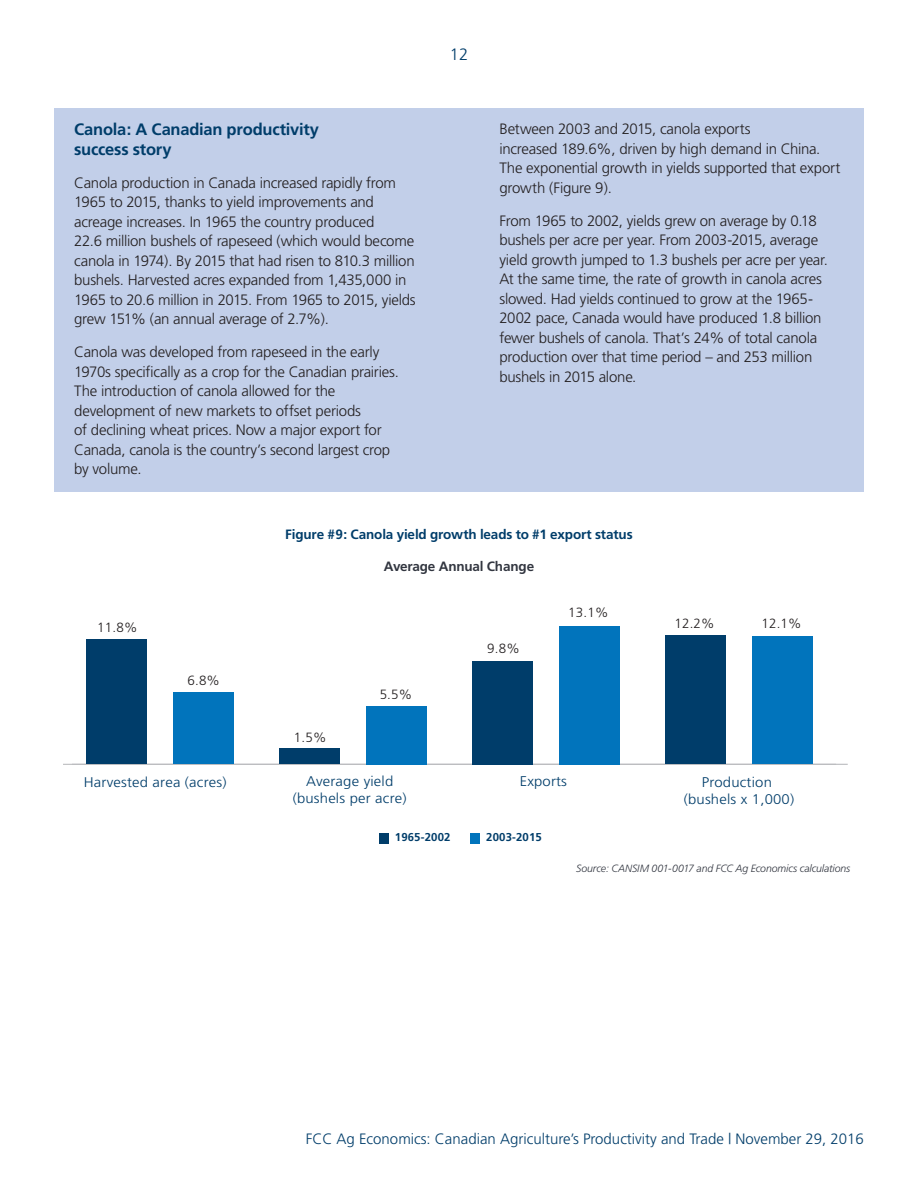
<style>
.page{position:relative;width:918px;height:1188px;background:#fff}
.page>*{position:absolute;margin:0;border:0;box-sizing:border-box;transform-origin:0 0}
.t1{font:700 16.5px/19.5px "Frutiger";letter-spacing:-.015em;color:#003d6a}
.t2{font:300 16.5px "Frutiger";color:#003d6a}
.t3{font:300 15px/19.5px "Frutiger";letter-spacing:-.02em;color:#231f20}
.t4{font:300 15px "Frutiger";color:#003d6a}
.t5{font:300 13.95px/16.8px "Frutiger";letter-spacing:.015em;color:#003d6a;text-align:center;scale:1.06 1}
.t6{font:700 13.5px "Frutiger";letter-spacing:-.01em;color:#003d6a}
.t7{font:700 13.5px "Frutiger";letter-spacing:-.01em;color:#323640}
.t8{font:300 13.35px "Frutiger";letter-spacing:.015em;color:#231f20}
.t9{font:700 11.4px "Frutiger";letter-spacing:.015em;color:#003d6a}
.t10{font:italic 300 10.5px "Frutiger";letter-spacing:-.01em;color:#323640}
</style>
<div class="page">
<div style="left:54px;top:109px;width:810px;height:383px;background:#c2cfe9"></div>
<hr style="left:72px;top:764px;width:776px;height:1px;background:#bcbdc0">
<div style="left:470px;top:833px;width:9px;height:10px;background:#0174bc"></div>
<div style="left:379px;top:833px;width:10px;height:10px;background:#003d6a"></div>
<hr style="left:63px;top:764px;width:773px;height:1px;background:#bcbdc0">
<div style="left:173px;top:692px;width:61px;height:72px;background:#0174bc"></div>
<div style="left:366px;top:706px;width:61px;height:58px;background:#0174bc"></div>
<div style="left:559px;top:626px;width:61px;height:138px;background:#0174bc"></div>
<div style="left:752px;top:636px;width:61px;height:128px;background:#0174bc"></div>
<div style="left:86px;top:640px;width:61px;height:124px;background:#003d6a"></div>
<div style="left:279px;top:748px;width:61px;height:16px;background:#003d6a"></div>
<div style="left:472px;top:661px;width:61px;height:103px;background:#003d6a"></div>
<div style="left:665px;top:635px;width:61px;height:129px;background:#003d6a"></div>
<p class="t1" style="left:74px;top:120px;width:246px">Canola: A Canadian productivity success story</p>
<p class="t3" style="left:74px;top:173px;width:343px">Canola production in Canada increased rapidly from 1965 to 2015, thanks to yield improvements and acreage increases. In 1965 the country produced<br>22.6 million bushels of rapeseed (which would become canola in 1974). By 2015 that had risen to 810.3 million bushels. Harvested acres expanded from 1,435,000 in 1965 to 20.6 million in 2015. From 1965 to 2015, yields grew 151% (an annual average of 2.7%).</p>
<p class="t3" style="left:74px;top:342px;width:326px">Canola was developed from rapeseed in the early 1970s specifically as a crop for the Canadian prairies.<br>The introduction of canola allowed for the development of new markets to offset periods<br>of declining wheat prices. Now a major export for Canada, canola is the country’s second largest crop by volume.</p>
<p class="t2" style="left:450px;top:45px;width:20px">12</p>
<p class="t3" style="left:500px;top:119px;width:342px">Between 2003 and 2015, canola exports<br>increased 189.6%, driven by high demand in China.<br>The exponential growth in yields supported that export growth (Figure 9).</p>
<p class="t3" style="left:500px;top:211px;width:330px">From 1965 to 2002, yields grew on average by 0.18 bushels per acre per year. From 2003-2015, average yield growth jumped to 1.3 bushels per acre per year.<br>At the same time, the rate of growth in canola acres slowed. Had yields continued to grow at the 1965- 2002 pace, Canada would have produced 1.8 billion fewer bushels of canola. That’s 24% of total canola production over that time period – and 253 million bushels in 2015 alone.</p>
<p class="t8" style="left:97px;top:620px;width:42px">11.8%</p>
<p class="t8" style="left:187px;top:673px;width:34px">6.8%</p>
<p class="t5" style="left:84px;top:773px;width:136px">Harvested area (acres)</p>
<p class="t6" style="left:285px;top:526px;width:349px">Figure #9: Canola yield growth leads to #1 export status</p>
<p class="t7" style="left:384px;top:558px;width:152px">Average Annual Change</p>
<p class="t8" style="left:294px;top:730px;width:34px">1.5%</p>
<p class="t8" style="left:380px;top:687px;width:34px">5.5%</p>
<p class="t8" style="left:487px;top:641px;width:34px">9.8%</p>
<p class="t8" style="left:568px;top:605px;width:42px">13.1%</p>
<p class="t8" style="left:674px;top:615px;width:42px">12.2%</p>
<p class="t8" style="left:762px;top:615px;width:42px">12.1%</p>
<p class="t5" style="left:293px;top:773px;width:109px">Average yield (bushels per acre)</p>
<p class="t5" style="left:520px;top:773px;width:46px">Exports</p>
<p class="t5" style="left:684px;top:773px;width:106px">Production (bushels x 1,000)</p>
<p class="t9" style="left:395px;top:831px;width:57px">1965-2002</p>
<p class="t9" style="left:486px;top:831px;width:57px">2003-2015</p>
<p class="t10" style="left:576px;top:862px;width:276px">Source: CANSIM 001-0017 and FCC Ag Economics calculations</p>
<p class="t4" style="left:306px;top:1130px;width:560px">FCC Ag Economics: Canadian Agriculture’s Productivity and Trade | November 29, 2016</p>
</div>
